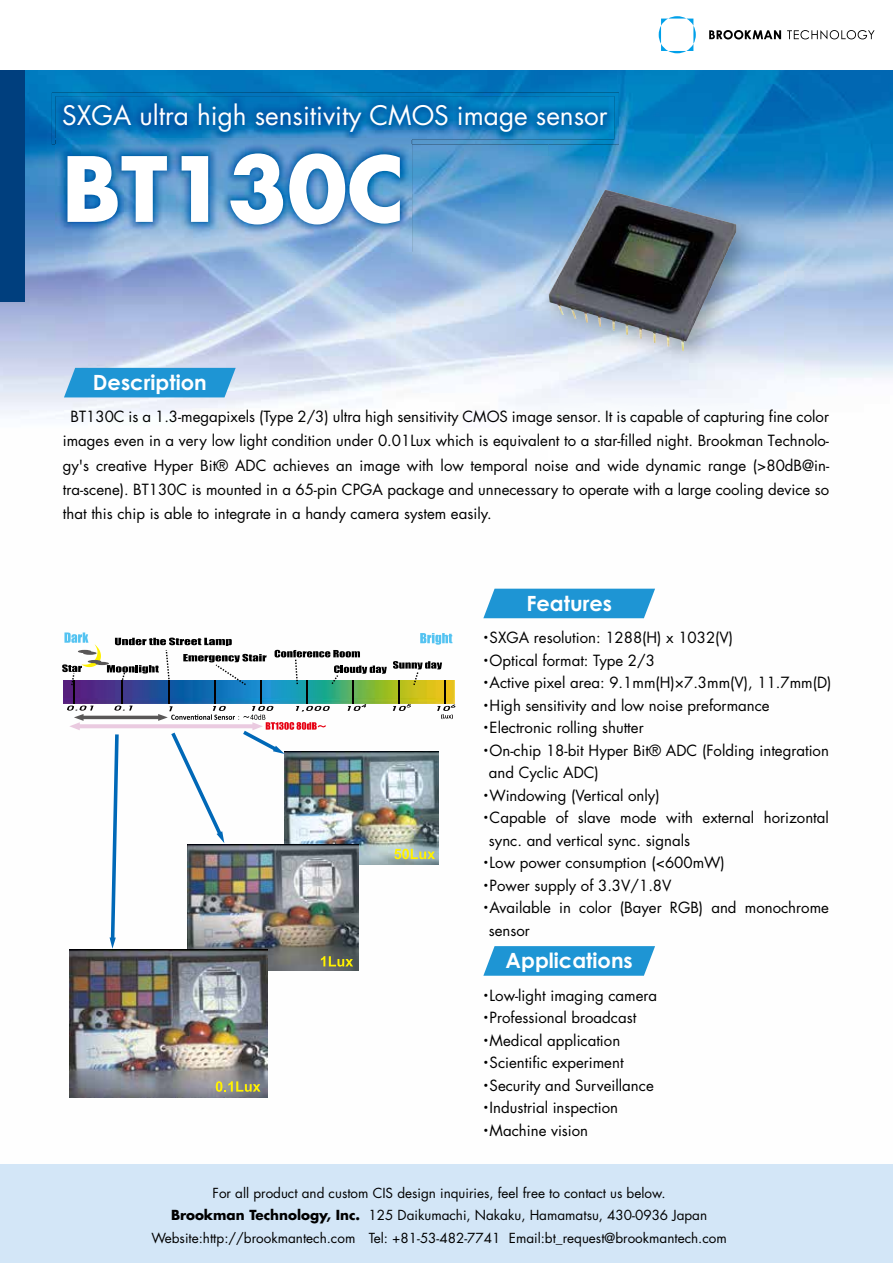
<style>
.page{position:relative;width:893px;height:1263px;background:#fff}
.page>*{position:absolute;margin:0;border:0;box-sizing:border-box;transform-origin:0 0}
.t1{font:700 87.3px "Futura LT";color:#fff}
.t2{font:26.25px "Futura LT";color:#fff}
.t3{font:700 21px "Century Gothic";color:#fff}
.t4{font:15px/22.5px "Futura LT";color:#000}
.t5{font:15px "Koz Go Pr 6 N Regular 90 pv RKSJ H";color:#000}
.t6{font:13.5px/22.5px "Futura LT";color:#000}
.t7{font:700 13.5px "Futura LT";color:#000}
</style>
<div class="page">
<img style="left:25px;top:70px;width:779px;height:47px">
<img style="left:804px;top:70px;width:89px;height:310px">
<img style="left:0;top:117px;width:89px;height:302px">
<img style="left:396px;top:144px;width:152px;height:266px">
<img style="left:548px;top:117px;width:256px;height:50px">
<img style="left:784px;top:167px;width:20px;height:216px">
<div style="left:0;top:1165px;width:893px;height:98px;background:#d3e6f7"></div>
<div style="left:0;top:11px;width:25px;height:290px;background:#003f7e"></div>
<svg style="left:64px;top:368px;width:172px;height:29px;background:#2a9ad6"></svg>
<svg style="left:483px;top:589px;width:172px;height:29px;background:#2c9bd6"></svg>
<svg style="left:483px;top:946px;width:172px;height:30px;background:#2f9dd7"></svg>
<img style="left:516px;top:156px;width:268px;height:246px">
<img style="left:549px;top:190px;width:187px;height:161px">
<svg style="left:420px;top:633px;width:32px;height:12px"></svg>
<svg style="left:393px;top:661px;width:62px;height:58px"></svg>
<img style="left:387px;top:751px;width:52px;height:113px">
<img style="left:188px;top:949px;width:171px;height:21px">
<img style="left:69px;top:950px;width:198px;height:147px">
<svg style="left:216px;top:1081px;width:45px;height:11px"></svg>
<svg style="left:321px;top:956px;width:32px;height:11px"></svg>
<svg style="left:394px;top:849px;width:41px;height:10px"></svg>
<img style="left:62px;top:632px;width:325px;height:317px">
<img style="left:55px;top:144px;width:357px;height:108px">
<img style="left:52px;top:93px;width:567px;height:51px">
<img style="left:56px;top:96px;width:558px;height:44px">
<div style="left:0;top:0;width:893px;height:70px;background:#fff"></div>
<svg style="left:659px;top:16px;width:37px;height:37px"></svg>
<svg style="left:787px;top:30px;width:87px;height:9px"></svg>
<svg style="left:709px;top:30px;width:72px;height:10px"></svg>
<h2 class="t2" style="left:62px;top:99px;width:547px">SXGA ultra high sensitivity CMOS image sensor</h2>
<h1 class="t1" style="left:62px;top:131px;width:344px">BT130C</h1>
<h3 class="t3" style="left:93px;top:369px;width:115px">Description</h3>
<p class="t4" style="left:71px;top:406px;width:760px">BT130C is a 1.3-megapixels (Type 2/3) ultra high sensitivity CMOS image sensor isIt. capable of capturing fine color</p>
<p class="t4" style="left:63px;top:430px;width:768px">images even in a very low light condition under 0.01Lux which is equivalent to a star-filled night. Brookman Technolo-</p>
<p class="t4" style="left:63px;top:454px;width:28px">gy s'</p>
<p class="t4" style="left:96px;top:454px;width:52px">creative</p>
<p class="t4" style="left:154px;top:454px;width:41px">Hyper</p>
<p class="t4" style="left:235px;top:454px;width:33px">ADC</p>
<p class="t4" style="left:200px;top:454px;width:30px">Bit®</p>
<p class="t4" style="left:273px;top:454px;width:58px">achieves</p>
<p class="t4" style="left:336px;top:454px;width:18px">an</p>
<p class="t4" style="left:407px;top:454px;width:28px">with</p>
<p class="t4" style="left:360px;top:454px;width:42px">image</p>
<p class="t4" style="left:441px;top:454px;width:25px">low</p>
<p class="t4" style="left:471px;top:454px;width:59px">temporal</p>
<p class="t4" style="left:575px;top:454px;width:27px">and</p>
<p class="t4" style="left:607px;top:454px;width:33px">wide</p>
<p class="t4" style="left:646px;top:454px;width:57px">dynamic</p>
<p class="t4" style="left:534px;top:454px;width:36px">noise</p>
<p class="t4" style="left:708px;top:454px;width:40px">range</p>
<p class="t4" style="left:753px;top:454px;width:78px">(&gt;80dB@in-</p>
<p class="t4" style="left:63px;top:478px;width:768px">tra-scene .) BT130C is mounted in a 65-pin CPGA package and unnecessary to operate with a large cooling device so</p>
<p class="t4" style="left:63px;top:502px;width:430px">that this chip is able to integrate in a handy camera system easily.</p>
<h3 class="t3" style="left:526px;top:590px;width:87px">Features</h3>
<p class="t4" style="left:490px;top:627px;width:245px">SXGA resolution: 1288 H( x) 1032 V( (</p>
<p class="t5" style="left:478px;top:629px;width:16px">・</p>
<p class="t4" style="left:490px;top:649px;width:167px">Optical format: Type 2/3</p>
<p class="t5" style="left:478px;top:652px;width:16px">・</p>
<p class="t4" style="left:490px;top:672px;width:343px">Active pixel area: 9.1mm H( )×7.3mm V( ,) 11.7mm D( (</p>
<p class="t5" style="left:478px;top:674px;width:16px">・</p>
<p class="t4" style="left:490px;top:694px;width:282px">High sensitivity and low noise preformance</p>
<p class="t5" style="left:478px;top:697px;width:16px">・</p>
<p class="t4" style="left:490px;top:717px;width:156px">Electronic rolling shutter</p>
<p class="t5" style="left:478px;top:719px;width:16px">・</p>
<p class="t4" style="left:490px;top:739px;width:341px">On-chip 18-bit Hyper Bit® ADC (Folding integration</p>
<p class="t5" style="left:478px;top:742px;width:16px">・</p>
<p class="t4" style="left:489px;top:762px;width:172px">and Cyclic ADC(<br>Windowing (Vertical only(</p>
<p class="t5" style="left:478px;top:787px;width:16px">・</p>
<p class="t4" style="left:490px;top:807px;width:58px">Capable</p>
<p class="t5" style="left:478px;top:809px;width:16px">・</p>
<p class="t4" style="left:556px;top:807px;width:14px">of</p>
<p class="t4" style="left:578px;top:807px;width:34px">slave</p>
<p class="t4" style="left:620px;top:807px;width:38px">mode</p>
<p class="t4" style="left:666px;top:807px;width:28px">with</p>
<p class="t4" style="left:702px;top:807px;width:53px">external</p>
<p class="t4" style="left:489px;top:829px;width:238px">sync. and vertical sync. signals<br>Low power consumption (&lt;600mW(</p>
<p class="t5" style="left:478px;top:854px;width:16px">・</p>
<p class="t4" style="left:490px;top:874px;width:183px">Power supply of 3.3V/1.8V</p>
<p class="t5" style="left:478px;top:877px;width:16px">・</p>
<p class="t4" style="left:764px;top:807px;width:67px">horizontal</p>
<p class="t4" style="left:490px;top:897px;width:63px">Available</p>
<p class="t5" style="left:478px;top:899px;width:16px">・</p>
<p class="t4" style="left:489px;top:919px;width:43px">sensor</p>
<p class="t4" style="left:559px;top:897px;width:13px">in</p>
<p class="t4" style="left:579px;top:897px;width:34px">color</p>
<p class="t4" style="left:620px;top:897px;width:43px">(Bayer</p>
<h3 class="t3" style="left:506px;top:947px;width:129px">Applications</h3>
<p class="t4" style="left:490px;top:984px;width:169px">Low-light imaging camera</p>
<p class="t5" style="left:478px;top:987px;width:16px">・</p>
<p class="t4" style="left:490px;top:1007px;width:148px">Professional broadcast</p>
<p class="t5" style="left:478px;top:1009px;width:16px">・</p>
<p class="t4" style="left:490px;top:1029px;width:132px">Medical application</p>
<p class="t5" style="left:478px;top:1032px;width:16px">・</p>
<p class="t4" style="left:490px;top:1052px;width:135px">Scientific experiment</p>
<p class="t5" style="left:478px;top:1054px;width:16px">・</p>
<p class="t4" style="left:490px;top:1074px;width:166px">Security and Surveillance</p>
<p class="t5" style="left:478px;top:1077px;width:16px">・</p>
<p class="t4" style="left:490px;top:1097px;width:130px">Industrial inspection</p>
<p class="t5" style="left:478px;top:1099px;width:16px">・</p>
<p class="t4" style="left:490px;top:1119px;width:100px">Machine vision</p>
<p class="t5" style="left:478px;top:1122px;width:16px">・</p>
<p class="t4" style="left:670px;top:897px;width:35px">RGB)</p>
<p class="t4" style="left:711px;top:897px;width:27px">and</p>
<p class="t4" style="left:745px;top:897px;width:86px">monochrome</p>
<p class="t6" style="left:368px;top:1181px;width:340px;text-indent:-156px">For all product and custom CIS design inquiries, feel free to contact us below.<br>125 Daikumachi, Nakaku, Hamamatsu, 430-0936 Japan</p>
<p class="t7" style="left:171px;top:1206px;width:191px">Brookman Technology, Inc.</p>
<p class="t6" style="left:151px;top:1226px;width:205px">Website:http://brookmantech.com</p>
<p class="t6" style="left:369px;top:1226px;width:133px">Tel: +81-53-482-7741</p>
<p class="t6" style="left:509px;top:1226px;width:220px">Email:bt_request@brookmantech.com</p>
</div>
